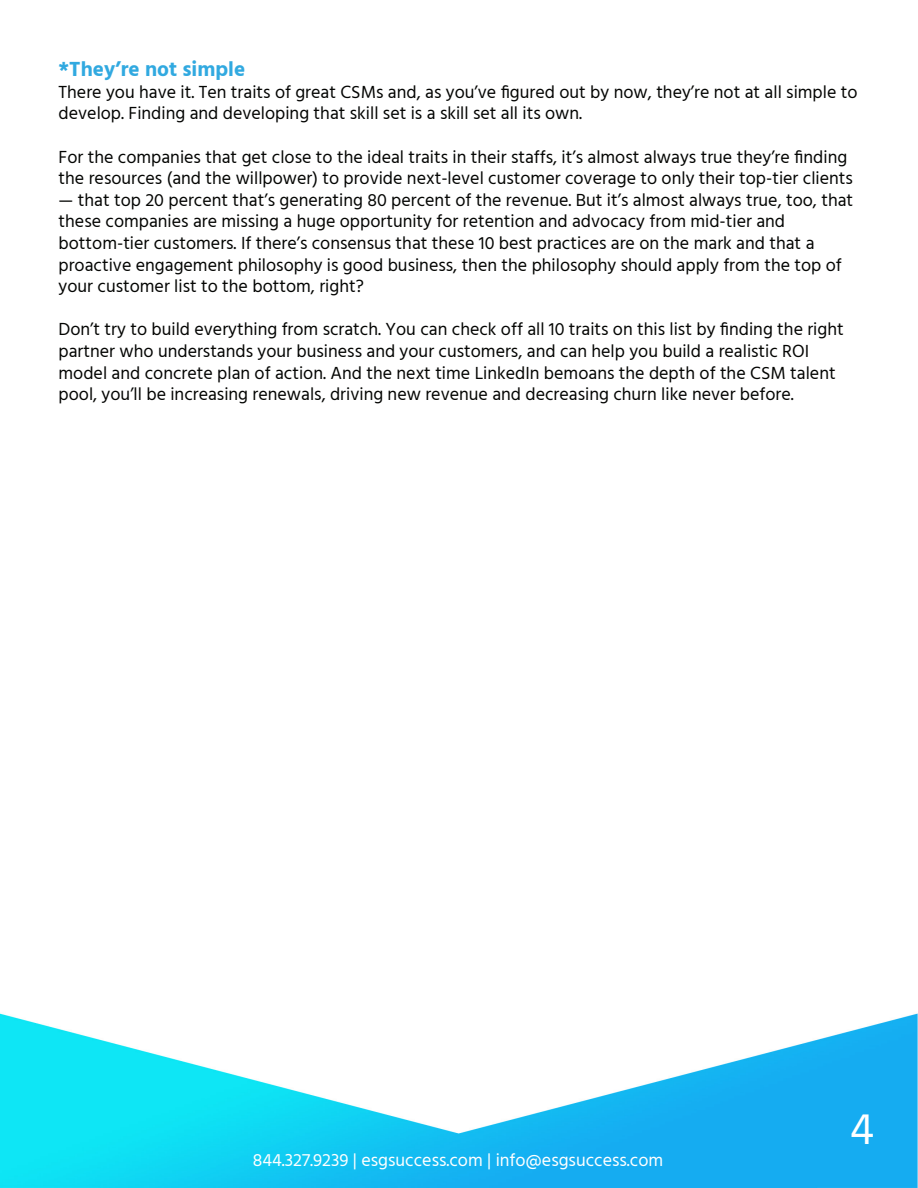
<style>
.page{position:relative;width:918px;height:1188px;background:#fff}
.page>*{position:absolute;margin:0;border:0;box-sizing:border-box;transform-origin:0 0}
.t1{font:45px "Hind Madurai";color:#fff}
.t2{font:700 21px "Hind Madurai";color:#31a9e0}
.t3{font:18px/21.6px "Hind Madurai";color:#040503}
.t4{font:18px "Hind Madurai";color:#fff}
</style>
<div class="page">
<img style="left:0;top:1013px;width:918px;height:175px">
<p class="t2" style="left:59px;top:55px;width:188px">*They’re not simple</p>
<p class="t3" style="left:59px;top:82px;width:800px">There you have it. Ten traits of great CSMs and, as you’ve figured out by now, they’re not at all simple to develop. Finding and developing that skill set is a skill set all its own.</p>
<p class="t3" style="left:59px;top:147px;width:796px">For the companies that get close to the ideal traits in their staffs, it’s almost always true they’re finding the resources (and the willpower) to provide next-level customer coverage to only their top-tier clients</p>
<p class="t3" style="left:59px;top:190px;width:796px">— that top 20 percent that’s generating 80 percent of the revenue. But it’s almost always true, too, that these companies are missing a huge opportunity for retention and advocacy from mid-tier and</p>
<p class="t3" style="left:59px;top:233px;width:757px">bottom-tier customers. If there’s consensus that these 10 best practices are on the mark and that a</p>
<p class="t3" style="left:59px;top:255px;width:785px">proactive engagement philosophy is good business, then the philosophy should apply from the top of your customer list to the bottom, right?</p>
<p class="t3" style="left:59px;top:320px;width:787px">Don’t try to build everything from scratch. You can check off all 10 traits on this list by finding the right partner who understands your business and your customers, and can help you build a realistic ROI</p>
<p class="t3" style="left:59px;top:363px;width:779px">model and concrete plan of action. And the next time LinkedIn bemoans the depth of the CSM talent pool, you’ll be increasing renewals, driving new revenue and decreasing churn like never before.</p>
<p class="t4" style="left:253px;top:1149px;width:412px">844.327.9239 | esgsuccess.com | info@esgsuccess.com</p>
<p class="t1" style="left:850px;top:1102px;width:26px">4</p>
</div>
